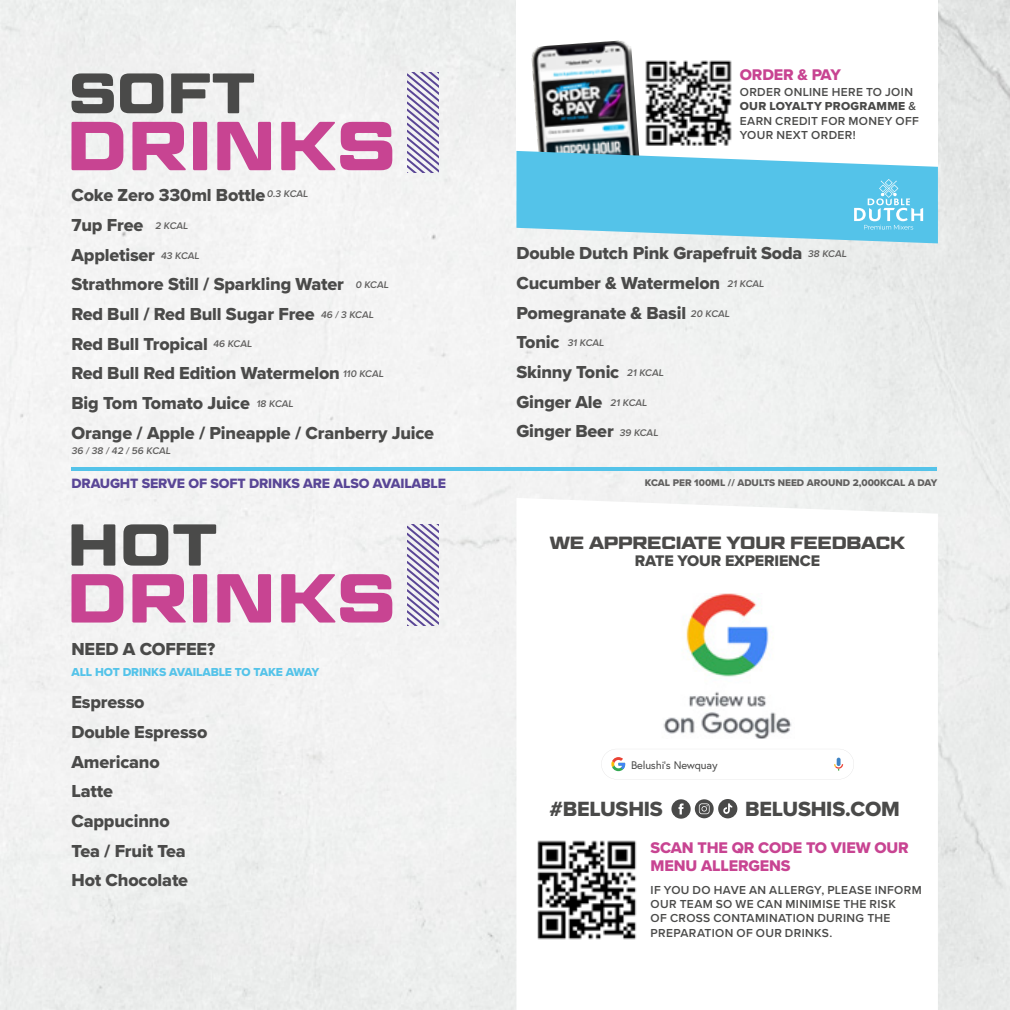
<style>
.page{position:relative;width:1010px;height:1010px;background:#fff}
.page>*{position:absolute;margin:0;border:0;box-sizing:border-box;transform-origin:0 0}
.t1{font:21.4px "Proxima Nova Extrabld";letter-spacing:-.01em;color:#4a4a49}
.t2{font:18px/29.6px "Proxima Nova Extrabld";letter-spacing:-.01em;color:#4a4a49}
.t3{font:700 17.6px "Geom Graphic";letter-spacing:-.01em;color:#4b4a49}
.t4{font:16px/18px "Proxima Nova Extrabld";letter-spacing:-.01em;color:#c84492}
.t5{font:16px "Proxima Nova Extrabld";letter-spacing:-.01em;color:#4a4a49}
.t6{font:14px "Proxima Nova Extrabld";letter-spacing:-.01em;color:#594696}
.t7{font:600 12px/14.4px "Proxima Nova";letter-spacing:.03em;color:#4a4a49}
.t8{font:12px "Proxima Nova Extrabld";letter-spacing:-.01em;color:#54c3e9}
.t9{font:12px "Proxima Nova Extrabld";letter-spacing:.025em;color:#4a4a49}
.t10{font:11px "Europa";letter-spacing:-.01em;color:#4a4a49}
.t11{font:600 10px "Proxima Nova";color:#61605f}
.t12{font:10px "Proxima Nova Extrabld";color:#61605f}
.s1{font-family:"Proxima Nova";font-weight:600}
</style>
<div class="page">
<img style="left:0;top:0;width:1009px;height:1009px">
<div style="left:516px;top:0;width:421px;height:200px;background:#fff"></div>
<svg style="left:516px;top:497px;width:421px;height:512px"></svg>
<svg style="left:407px;top:72px;width:31px;height:101px"></svg>
<svg style="left:407px;top:524px;width:31px;height:101px"></svg>
<svg style="left:71px;top:73px;width:183px;height:40px"></svg>
<svg style="left:71px;top:122px;width:321px;height:48px"></svg>
<svg style="left:71px;top:574px;width:321px;height:48px"></svg>
<svg style="left:71px;top:524px;width:145px;height:41px"></svg>
<svg style="left:671px;top:798px;width:66px;height:20px"></svg>
<hr style="left:71px;top:467px;width:866px;height:3px;background:#54c3e9">
<img style="left:531px;top:40px;width:108px;height:111px">
<img style="left:660px;top:593px;width:134px;height:145px">
<svg style="left:601px;top:748px;width:252px;height:31px"></svg>
<img style="left:535px;top:838px;width:101px;height:101px">
<img style="left:645px;top:60px;width:87px;height:86px">
<svg style="left:516px;top:151px;width:421px;height:92px"></svg>
<p class="t2" style="left:71px;top:180px;width:364px">Coke Zero 330ml Bottle<br>7up Free<br>Appletiser<br>Strathmore Still / Sparkling Water<br>Red Bull / Red Bull Sugar Free<br>Red Bull Tropical<br>Red Bull Red Edition Watermelon<br>Big Tom Tomato Juice<br>Orange / Apple / Pineapple / Cranberry Juice</p>
<p class="t11" style="left:267px;top:186px;width:44px">0.3 KCAL</p>
<p class="t11" style="left:155px;top:218px;width:36px">2 KCAL</p>
<p class="t11" style="left:161px;top:248px;width:42px">43 KCAL</p>
<p class="t11" style="left:355px;top:277px;width:36px">0 KCAL</p>
<p class="t11" style="left:320px;top:307px;width:56px">46 / 3 KCAL</p>
<p class="t11" style="left:213px;top:336px;width:42px">46 KCAL</p>
<p class="t11" style="left:342px;top:366px;width:44px">110 KCAL</p>
<p class="t11" style="left:256px;top:396px;width:40px">18 KCAL</p>
<p class="t11" style="left:71px;top:443px;width:102px">36 / 38 / 42 / 56 KCAL</p>
<p class="t4" style="left:739px;top:65px;width:103px">ORDER &amp; PAY</p>
<p class="t7" style="left:739px;top:84px;width:175px">ORDER ONLINE HERE TO JOIN</p>
<p class="t9" style="left:739px;top:97px;width:178px">OUR LOYALTY PROGRAMME <span class="s1">&amp;</span></p>
<p class="t7" style="left:739px;top:113px;width:180px">EARN CREDIT FOR MONEY OFF<br>YOUR NEXT ORDER!</p>
<p class="t2" style="left:516px;top:238px;width:287px">Double Dutch Pink Grapefruit Soda<br>Cucumber &amp; Watermelon<br>Pomegranate &amp; Basil<br>Tonic<br>Skinny Tonic<br>Ginger Ale<br>Ginger Beer</p>
<p class="t11" style="left:807px;top:246px;width:42px">38 KCAL</p>
<p class="t11" style="left:727px;top:276px;width:40px">21 KCAL</p>
<p class="t11" style="left:690px;top:306px;width:42px">20 KCAL</p>
<p class="t11" style="left:567px;top:335px;width:40px">31 KCAL</p>
<p class="t11" style="left:626px;top:365px;width:40px">21 KCAL</p>
<p class="t11" style="left:610px;top:395px;width:40px">21 KCAL</p>
<p class="t11" style="left:619px;top:425px;width:42px">39 KCAL</p>
<p class="t6" style="left:71px;top:472px;width:376px">DRAUGHT SERVE OF SOFT DRINKS ARE ALSO AVAILABLE</p>
<p class="t12" style="left:644px;top:475px;width:294px">KCAL PER 100ML // ADULTS NEED AROUND 2,000KCAL A DAY</p>
<p class="t3" style="left:549px;top:532px;width:357px">WE APPRECIATE YOUR FEEDBACK</p>
<p class="t2" style="left:71px;top:633px;width:145px">NEED A COFFEE?</p>
<p class="t8" style="left:71px;top:663px;width:249px">ALL HOT DRINKS AVAILABLE TO TAKE AWAY</p>
<p class="t2" style="left:71px;top:687px;width:137px">Espresso<br>Double Espresso<br>Americano<br>Latte<br>Cappucinno<br>Tea / Fruit Tea<br>Hot Chocolate</p>
<p class="t5" style="left:634px;top:548px;width:187px">RATE YOUR EXPERIENCE</p>
<p class="t10" style="left:630px;top:757px;width:88px">Belushi’s Newquay</p>
<p class="t1" style="left:549px;top:793px;width:115px">#BELUSHIS</p>
<p class="t1" style="left:745px;top:793px;width:156px">BELUSHIS.COM</p>
<p class="t4" style="left:650px;top:837px;width:260px">SCAN THE QR CODE TO VIEW OUR<br>MENU ALLERGENS</p>
<p class="t7" style="left:650px;top:881px;width:272px">IF YOU DO HAVE AN ALLERGY, PLEASE INFORM OUR TEAM SO WE CAN MINIMISE THE RISK<br>OF CROSS CONTAMINATION DURING THE PREPARATION OF OUR DRINKS.</p>
</div>
